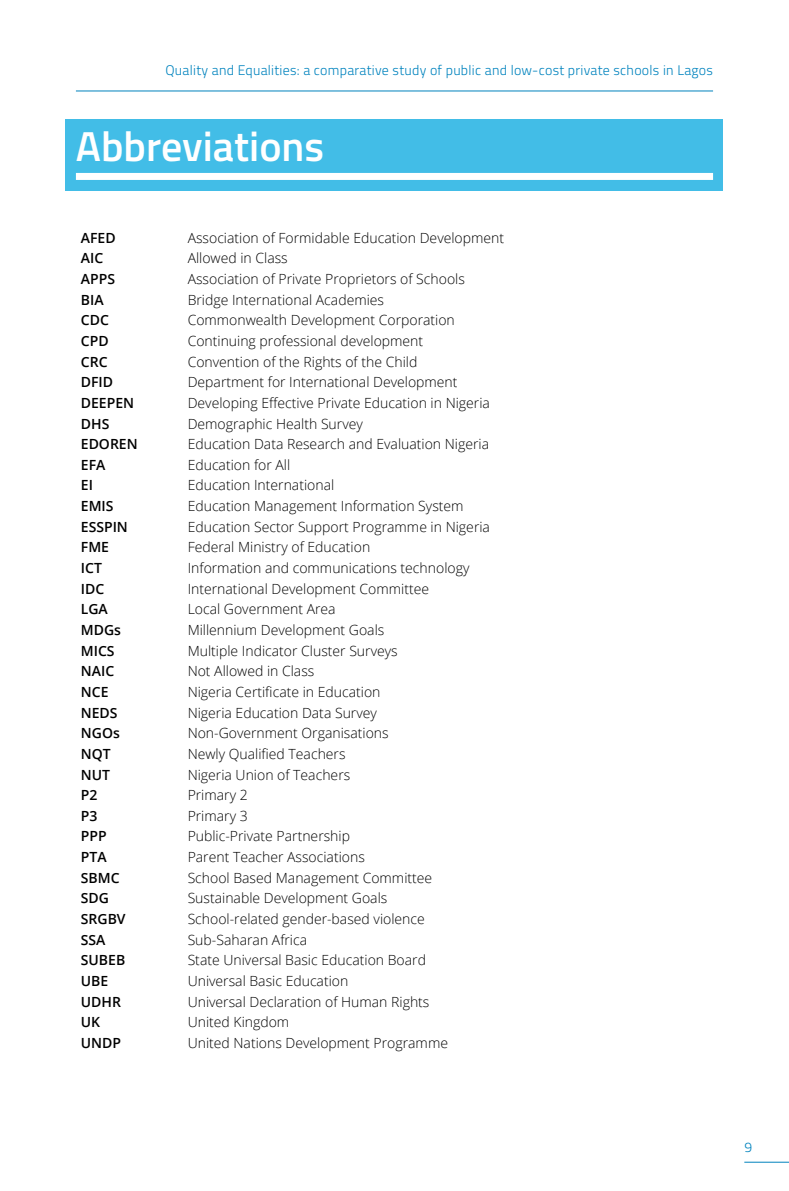
<style>
.page{position:relative;width:789px;height:1191px;background:#fff}
.page>*{position:absolute;margin:0;border:0;box-sizing:border-box;transform-origin:0 0}
.t1{font:600 42px "Titillium";color:#fff}
.t2{font:300 14px "Open Sans";color:#000}
.t3{font:600 14px "Open Sans";color:#000}
.t4{font:300 14px "Titillium";letter-spacing:.02em;color:#0083be}
</style>
<div class="page">
<hr style="left:744px;top:1161px;width:45px;height:1px;background:#0083be">
<hr style="left:76px;top:91px;width:637px;height:1px;background:#0083be">
<div style="left:66px;top:119px;width:657px;height:72px;background:#42bde7"></div>
<div style="left:76px;top:173px;width:637px;height:7px;background:#fff"></div>
<p class="t4" style="left:165px;top:60px;width:549px">Quality and Equalities: a comparative study of public and low-cost private schools in Lagos</p>
<h1 class="t1" style="left:76px;top:114px;width:250px">Abbreviations</h1>
<p class="t3" style="left:81px;top:228px;width:36px">AFED</p>
<p class="t2" style="left:188px;top:228px;width:318px">Association of Formidable Education Development</p>
<p class="t3" style="left:81px;top:249px;width:24px">AIC</p>
<p class="t2" style="left:188px;top:249px;width:102px">Allowed in Class</p>
<p class="t3" style="left:81px;top:269px;width:36px">APPS</p>
<p class="t2" style="left:188px;top:269px;width:279px">Association of Private Proprietors of Schools</p>
<p class="t3" style="left:81px;top:290px;width:24px">BIA</p>
<p class="t2" style="left:188px;top:290px;width:198px">Bridge International Academies</p>
<p class="t3" style="left:81px;top:311px;width:30px">CDC</p>
<p class="t2" style="left:188px;top:311px;width:269px">Commonwealth Development Corporation</p>
<p class="t3" style="left:81px;top:331px;width:29px">CPD</p>
<p class="t2" style="left:188px;top:331px;width:237px">Continuing professional development</p>
<p class="t3" style="left:81px;top:352px;width:28px">CRC</p>
<p class="t2" style="left:188px;top:352px;width:231px">Convention of the Rights of the Child</p>
<p class="t3" style="left:81px;top:372px;width:34px">DFID</p>
<p class="t2" style="left:188px;top:372px;width:271px">Department for International Development</p>
<p class="t3" style="left:81px;top:393px;width:55px">DEEPEN</p>
<p class="t2" style="left:188px;top:393px;width:304px">Developing Effective Private Education in Nigeria</p>
<p class="t3" style="left:81px;top:414px;width:30px">DHS</p>
<p class="t2" style="left:188px;top:414px;width:177px">Demographic Health Survey</p>
<p class="t3" style="left:81px;top:434px;width:58px">EDOREN</p>
<p class="t2" style="left:188px;top:434px;width:303px">Education Data Research and Evaluation Nigeria</p>
<p class="t3" style="left:81px;top:455px;width:26px">EFA</p>
<p class="t2" style="left:188px;top:455px;width:104px">Education for All</p>
<p class="t3" style="left:81px;top:476px;width:14px">EI</p>
<p class="t2" style="left:188px;top:476px;width:148px">Education International</p>
<p class="t3" style="left:81px;top:496px;width:34px">EMIS</p>
<p class="t2" style="left:188px;top:496px;width:277px">Education Management Information System</p>
<p class="t3" style="left:81px;top:517px;width:49px">ESSPIN</p>
<p class="t2" style="left:188px;top:517px;width:304px">Education Sector Support Programme in Nigeria</p>
<p class="t3" style="left:81px;top:538px;width:30px">FME</p>
<p class="t2" style="left:188px;top:538px;width:184px">Federal Ministry of Education</p>
<p class="t3" style="left:81px;top:558px;width:23px">ICT</p>
<p class="t2" style="left:188px;top:558px;width:283px">Information and communications technology</p>
<p class="t3" style="left:81px;top:579px;width:25px">IDC</p>
<p class="t2" style="left:188px;top:579px;width:243px">International Development Committee</p>
<p class="t3" style="left:81px;top:599px;width:29px">LGA</p>
<p class="t2" style="left:188px;top:599px;width:149px">Local Government Area</p>
<p class="t3" style="left:81px;top:620px;width:42px">MDGs</p>
<p class="t2" style="left:188px;top:620px;width:198px">Millennium Development Goals</p>
<p class="t3" style="left:81px;top:641px;width:35px">MICS</p>
<p class="t2" style="left:188px;top:641px;width:212px">Multiple Indicator Cluster Surveys</p>
<p class="t3" style="left:81px;top:661px;width:35px">NAIC</p>
<p class="t2" style="left:188px;top:661px;width:128px">Not Allowed in Class</p>
<p class="t3" style="left:81px;top:682px;width:29px">NCE</p>
<p class="t2" style="left:188px;top:682px;width:194px">Nigeria Certificate in Education</p>
<p class="t3" style="left:81px;top:703px;width:38px">NEDS</p>
<p class="t2" style="left:188px;top:703px;width:191px">Nigeria Education Data Survey</p>
<p class="t3" style="left:81px;top:723px;width:40px">NGOs</p>
<p class="t2" style="left:188px;top:723px;width:202px">Non-Government Organisations</p>
<p class="t3" style="left:81px;top:744px;width:31px">NQT</p>
<p class="t2" style="left:188px;top:744px;width:159px">Newly Qualified Teachers</p>
<p class="t3" style="left:81px;top:765px;width:31px">NUT</p>
<p class="t2" style="left:188px;top:765px;width:164px">Nigeria Union of Teachers</p>
<p class="t3" style="left:81px;top:785px;width:18px">P2</p>
<p class="t2" style="left:188px;top:785px;width:62px">Primary 2</p>
<p class="t3" style="left:81px;top:806px;width:18px">P3</p>
<p class="t2" style="left:188px;top:806px;width:62px">Primary 3</p>
<p class="t3" style="left:81px;top:826px;width:27px">PPP</p>
<p class="t2" style="left:188px;top:826px;width:164px">Public-Private Partnership</p>
<p class="t3" style="left:81px;top:847px;width:27px">PTA</p>
<p class="t2" style="left:188px;top:847px;width:179px">Parent Teacher Associations</p>
<p class="t3" style="left:81px;top:868px;width:40px">SBMC</p>
<p class="t2" style="left:188px;top:868px;width:246px">School Based Management Committee</p>
<p class="t3" style="left:81px;top:888px;width:30px">SDG</p>
<p class="t2" style="left:188px;top:888px;width:201px">Sustainable Development Goals</p>
<p class="t3" style="left:81px;top:909px;width:46px">SRGBV</p>
<p class="t2" style="left:188px;top:909px;width:239px">School-related gender-based violence</p>
<p class="t3" style="left:81px;top:930px;width:26px">SSA</p>
<p class="t2" style="left:188px;top:930px;width:121px">Sub-Saharan Africa</p>
<p class="t3" style="left:81px;top:950px;width:46px">SUBEB</p>
<p class="t2" style="left:188px;top:950px;width:240px">State Universal Basic Education Board</p>
<p class="t3" style="left:81px;top:971px;width:29px">UBE</p>
<p class="t2" style="left:188px;top:971px;width:162px">Universal Basic Education</p>
<p class="t3" style="left:81px;top:992px;width:42px">UDHR</p>
<p class="t2" style="left:188px;top:992px;width:243px">Universal Declaration of Human Rights</p>
<p class="t3" style="left:81px;top:1012px;width:21px">UK</p>
<p class="t2" style="left:188px;top:1012px;width:103px">United Kingdom</p>
<p class="t3" style="left:81px;top:1033px;width:42px">UNDP</p>
<p class="t2" style="left:188px;top:1033px;width:262px">United Nations Development Programme</p>
<p class="t4" style="left:744px;top:1136px;width:9px">9</p>
</div>
